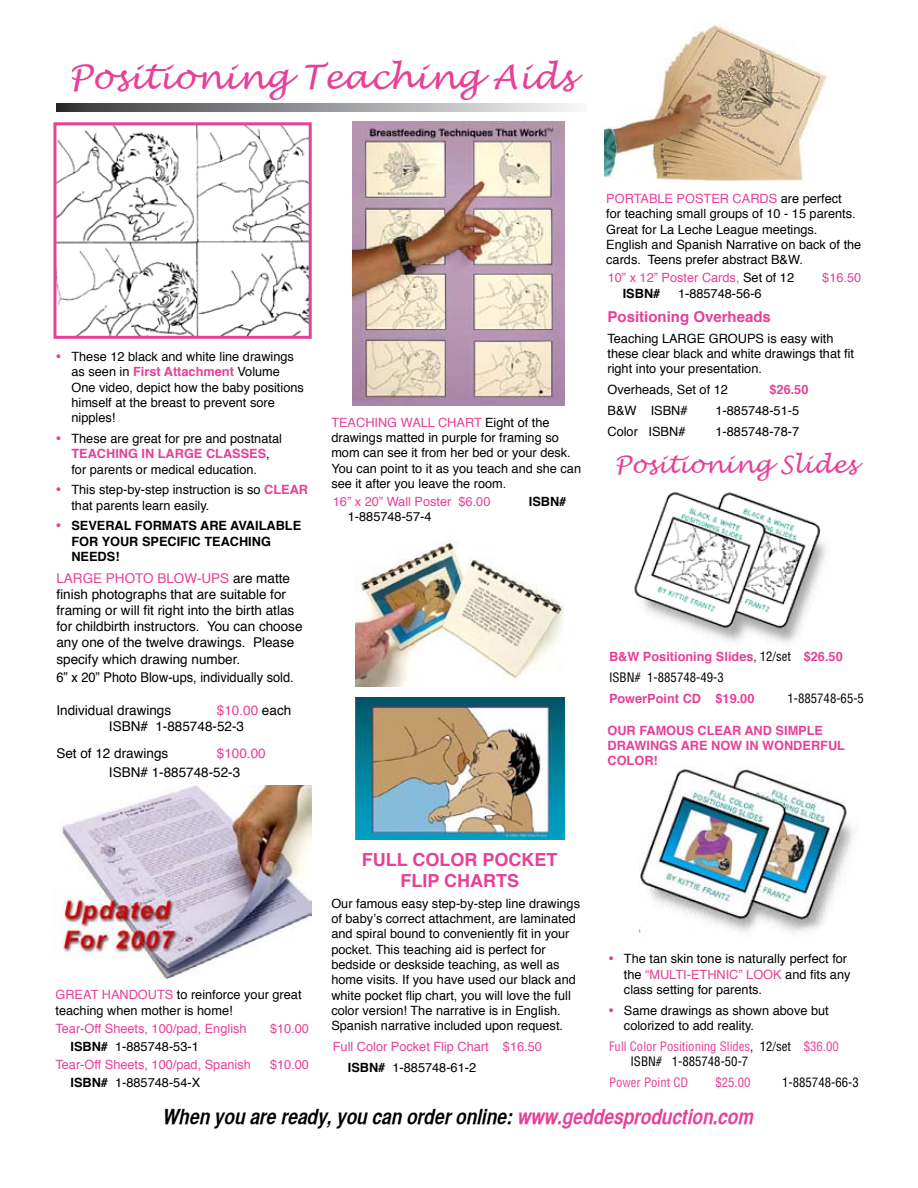
<style>
.page{position:relative;width:918px;height:1188px;background:#fff}
.page>*{position:absolute;margin:0;border:0;box-sizing:border-box;transform-origin:0 0}
.t1{font:italic 33.75px "Lucida Handwriting";color:#e64097}
.t2{font:italic 24px "Lucida Handwriting";color:#e64097}
.t3{font:italic 21px "Helvetica CY Bold";color:#000}
.t4{font:700 18px/21.6px "Helvetica";color:#e64097;text-align:center}
.t5{font:700 15px "Helvetica";color:#e64097}
.t6{font:13.5px/16.2px "Helvetica";color:#000}
.t7{font:13.5px "Helvetica";color:#000;scale:.95 1}
.t8{font:13.5px "Helvetica";color:#e64097}
.t9{font:12.75px/15.3px "Helvetica";color:#000}
.t10{font:12.75px/20.7px "Helvetica";color:#e64097}
.t11{font:700 12.75px/15.3px "Helvetica";color:#e64097}
.t12{font:condensed 12.75px/15.3px "Helvetica";color:#e64097}
.t13{font:700 12.75px/15.3px "Helvetica";color:#000}
.t14{font:condensed 12.75px "Helvetica";color:#000}
.s1{font-stretch:condensed;color:#e64097}
.s2{font-weight:700;color:#e64097}
.s3{font-weight:400;font-stretch:condensed;color:#e64097}
.s4{color:#e64097}
.s5{color:#000}
.s6{font-weight:400;font-stretch:condensed;color:#000}
.s7{font-weight:700;color:#000}
.s8{font-weight:700}
</style>
<div class="page">
<img style="left:634px;top:492px;width:192px;height:152px">
<img style="left:57px;top:126px;width:251px;height:209px">
<div style="left:53px;top:122px;width:259px;height:217px;border:3px solid #e64097"></div>
<svg style="left:56px;top:104px;width:519px;height:8px;background:#949597"></svg>
<img style="left:355px;top:697px;width:209px;height:143px">
<img style="left:356px;top:541px;width:207px;height:146px">
<img style="left:58px;top:785px;width:253px;height:195px">
<img style="left:605px;top:24px;width:222px;height:158px">
<img style="left:640px;top:769px;width:214px;height:164px">
<img style="left:352px;top:122px;width:213px;height:283px">
<h1 class="t1" style="left:68px;top:57px;width:507px">Positioning Teaching Aids</h1>
<p class="t9" style="left:71px;top:349px;width:234px;text-indent:-15px"><span class="s1">•</span> These 12 black and white line drawings as seen in <span class="s2">First Attachment</span> Volume<br>One video, depict how the baby positions himself at the breast to prevent sore nipples!</p>
<p class="t9" style="left:71px;top:431px;width:212px;text-indent:-15px"><span class="s1">•</span> These are great for pre and postnatal<br><span class="s2">TEACHING IN LARGE CLASSES</span>, for parents or medical education.</p>
<p class="t9" style="left:71px;top:482px;width:238px;text-indent:-15px"><span class="s1">•</span> This step-by-step instruction is so <span class="s2">CLEAR </span>that parents learn easily.</p>
<p class="t13" style="left:71px;top:518px;width:231px;text-indent:-15px"><span class="s3">•</span> SEVERAL FORMATS ARE AVAILABLE<br>FOR YOUR SPECIFIC TEACHING<br>NEEDS!</p>
<p class="t6" style="left:56px;top:569px;width:248px"><span class="s4">LARGE PHOTO BLOW-UPS</span> are matte finish photographs that are suitable for framing or will fit right into the birth atlas for childbirth instructors. You can choose any one of the twelve drawings. Please specify which drawing number.</p>
<p class="t7" style="left:56px;top:666px;width:251px">6” x 20” Photo Blow-ups, individually sold.</p>
<p class="t6" style="left:56px;top:702px;width:116px">Individual drawings</p>
<p class="t6" style="left:109px;top:702px;width:184px;text-indent:108px"><span class="s4">$10.00</span> each<br>ISBN# 1-885748-52-3</p>
<p class="t6" style="left:56px;top:745px;width:113px">Set of 12 drawings</p>
<p class="t8" style="left:217px;top:742px;width:50px">$100.00</p>
<p class="t6" style="left:109px;top:764px;width:133px">ISBN# 1-885748-52-3</p>
<p class="t9" style="left:331px;top:414px;width:251px"><span class="s4">TEACHING WALL CHART</span> Eight of the drawings matted in purple for framing so mom can see it from her bed or your desk.<br>You can point to it as you teach and she can see it after you leave the room.</p>
<p class="t10" style="left:333px;top:491px;width:159px">16” x 20” Wall Poster $6.00</p>
<p class="t13" style="left:529px;top:493px;width:39px">ISBN#</p>
<p class="t9" style="left:348px;top:509px;width:85px">1-885748-57-4</p>
<p class="t9" style="left:606px;top:191px;width:257px"><span class="s4">PORTABLE POSTER CARDS</span> are perfect<br>for teaching small groups of 10 - 15 parents.<br>Great for La Leche League meetings.<br>English and Spanish Narrative on back of the cards. Teens prefer abstract B&amp;W.</p>
<p class="t10" style="left:608px;top:267px;width:188px">10” x 12” Poster Cards, <span class="s5">Set of 12</span></p>
<p class="t10" style="left:822px;top:267px;width:40px">$16.50</p>
<p class="t13" style="left:623px;top:285px;width:39px">ISBN#</p>
<p class="t9" style="left:678px;top:285px;width:85px">1-885748-56-6</p>
<p class="t5" style="left:608px;top:303px;width:165px">Positioning Overheads</p>
<p class="t9" style="left:608px;top:330px;width:248px">Teaching LARGE GROUPS is easy with these clear black and white drawings that fit right into your presentation.</p>
<p class="t9" style="left:608px;top:382px;width:122px">Overheads, Set of 12</p>
<p class="t11" style="left:770px;top:381px;width:40px">$26.50</p>
<p class="t9" style="left:608px;top:402px;width:82px">B&amp;W ISBN#</p>
<p class="t9" style="left:716px;top:402px;width:85px">1-885748-51-5</p>
<p class="t9" style="left:608px;top:423px;width:79px">Color ISBN#</p>
<p class="t9" style="left:716px;top:423px;width:85px">1-885748-78-7</p>
<h2 class="t2" style="left:615px;top:450px;width:244px">Positioning Slides</h2>
<p class="t11" style="left:609px;top:646px;width:235px;line-height:20.7px">B&amp;W Positioning Slides<span class="s6">, 12/set</span> $26.50<br><span class="s6">ISBN# 1-885748-49-3</span></p>
<p class="t11" style="left:609px;top:690px;width:147px">PowerPoint CD $19.00</p>
<p class="t14" style="left:788px;top:690px;width:78px">1-885748-65-5</p>
<p class="t11" style="left:608px;top:722px;width:239px">OUR FAMOUS CLEAR AND SIMPLE<br>DRAWINGS ARE NOW IN WONDERFUL<br>COLOR!</p>
<p class="t9" style="left:56px;top:987px;width:248px"><span class="s4">GREAT HANDOUTS</span> to reinforce your great teaching when mother is home!</p>
<p class="t10" style="left:56px;top:1017px;width:193px">Tear-Off Sheets, 100/pad, English</p>
<p class="t10" style="left:270px;top:1017px;width:40px">$10.00</p>
<p class="t10" style="left:56px;top:1037px;width:197px;line-height:18px;text-indent:15px"><span class="s7">ISBN#</span> <span class="s5">1-885748-53-1<br></span>Tear-Off Sheets, 100/pad, Spanish</p>
<p class="t10" style="left:270px;top:1053px;width:40px">$10.00</p>
<p class="t9" style="left:71px;top:1074px;width:131px"><span class="s8">ISBN#</span> 1-885748-54-X</p>
<h3 class="t4" style="left:362px;top:847px;width:197px">FULL COLOR POCKET<br>FLIP CHARTS</h3>
<p class="t9" style="left:331px;top:895px;width:250px">Our famous easy step-by-step line drawings of baby’s correct attachment, are laminated and spiral bound to conveniently fit in your pocket. This teaching aid is perfect for bedside or deskside teaching, as well as home visits. If you have used our black and white pocket flip chart, you will love the full color version! The narrative is in English.<br>Spanish narrative included upon request.</p>
<p class="t10" style="left:348px;top:1036px;width:196px;text-indent:-15px">Full Color Pocket Flip Chart $16.50<br><span class="s7">ISBN#</span> <span class="s5">1-885748-61-2</span></p>
<p class="t9" style="left:624px;top:951px;width:228px;text-indent:-15px"><span class="s1">•</span> The tan skin tone is naturally perfect for the <span class="s4">“MULTI-ETHNIC” LOOK</span> and fits any class setting for parents.</p>
<p class="t9" style="left:624px;top:1002px;width:206px;text-indent:-15px"><span class="s1">•</span> Same drawings as shown above but colorized to add reality.</p>
<p class="t12" style="left:630px;top:1038px;width:210px;text-indent:-21px">Full Color Positioning Slides<span class="s5">, 12/set</span> $36.00<br><span class="s5">ISBN# 1-885748-50-7</span></p>
<p class="t12" style="left:609px;top:1074px;width:81px">Power Point CD</p>
<p class="t12" style="left:716px;top:1074px;width:37px">$25.00</p>
<p class="t14" style="left:782px;top:1074px;width:78px">1-885748-66-3</p>
<h3 class="t3" style="left:164px;top:1104px;width:592px">When you are ready, you can order online: <span class="s4">www.geddesproduction.com</span></h3>
</div>
